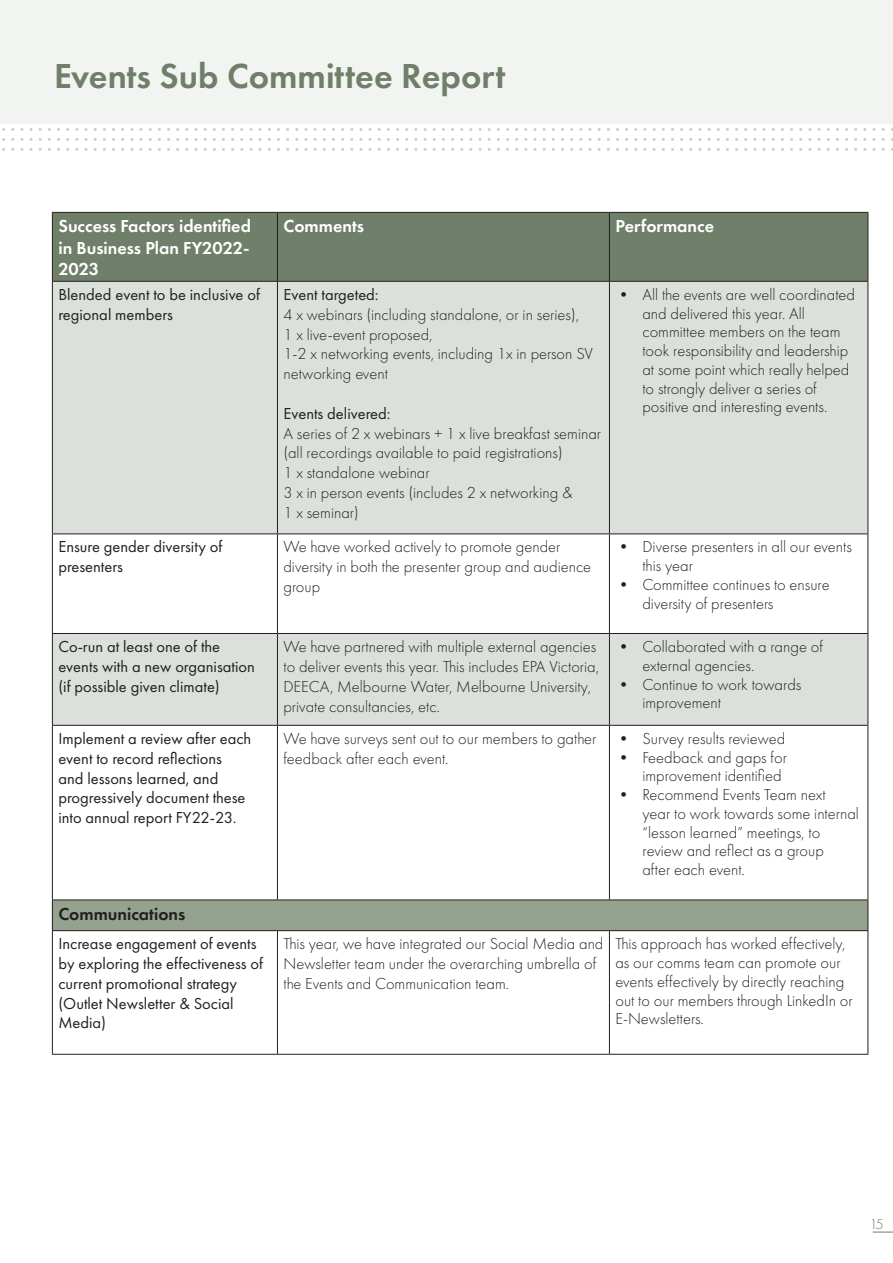
<style>
.page{position:relative;width:893px;height:1263px;background:#fff}
.page>*{position:absolute;margin:0;border:0;box-sizing:border-box;transform-origin:0 0}
.t1{font:600 36px "Futura PT";color:#707f69}
.t2{font:600 18px/21.6px "Futura PT";color:#fff;text-align:justify}
.t3{font:600 18px "Futura PT";color:#231f20}
.t4{font:300 16.5px/18.8px "Futura PT";color:#231f20}
.t5{font:16.5px/19.8px "Futura PT";color:#231f20}
.t6{font:300 15px "Futura PT";color:#707f69}
</style>
<div class="page">
<svg style="left:873px;top:1232px;width:20px;height:1px"></svg>
<div style="left:53px;top:213px;width:815px;height:68px;background:#707f69"></div>
<svg style="left:53px;top:282px;width:815px;height:443px;fill:#dbe1da"></svg>
<div style="left:52px;top:900px;width:816px;height:31px;background:#94a28f"></div>
<hr style="left:52px;top:212px;width:225px;height:1px;background:#231f20">
<hr style="left:52px;top:213px;width:1px;height:68px;background:#231f20">
<hr style="left:277px;top:212px;width:332px;height:1px;background:#231f20">
<hr style="left:277px;top:213px;width:1px;height:68px;background:#231f20">
<hr style="left:609px;top:212px;width:259px;height:1px;background:#231f20">
<hr style="left:609px;top:213px;width:1px;height:68px;background:#231f20">
<hr style="left:868px;top:213px;width:1px;height:68px;background:#231f20">
<hr style="left:52px;top:281px;width:225px;height:1px;background:#231f20">
<hr style="left:52px;top:282px;width:1px;height:251px;background:#231f20">
<hr style="left:277px;top:281px;width:332px;height:1px;background:#231f20">
<hr style="left:277px;top:282px;width:1px;height:251px;background:#231f20">
<hr style="left:609px;top:281px;width:259px;height:1px;background:#231f20">
<hr style="left:609px;top:282px;width:1px;height:251px;background:#231f20">
<hr style="left:868px;top:282px;width:1px;height:251px;background:#231f20">
<hr style="left:52px;top:533px;width:225px;height:1px;background:#231f20">
<hr style="left:52px;top:534px;width:1px;height:99px;background:#231f20">
<hr style="left:277px;top:533px;width:332px;height:1px;background:#231f20">
<hr style="left:277px;top:534px;width:1px;height:99px;background:#231f20">
<hr style="left:609px;top:533px;width:259px;height:1px;background:#231f20">
<hr style="left:609px;top:534px;width:1px;height:99px;background:#231f20">
<hr style="left:868px;top:534px;width:1px;height:99px;background:#231f20">
<hr style="left:52px;top:633px;width:225px;height:1px;background:#231f20">
<hr style="left:52px;top:634px;width:1px;height:91px;background:#231f20">
<hr style="left:277px;top:633px;width:332px;height:1px;background:#231f20">
<hr style="left:277px;top:634px;width:1px;height:91px;background:#231f20">
<hr style="left:609px;top:633px;width:259px;height:1px;background:#231f20">
<hr style="left:609px;top:634px;width:1px;height:91px;background:#231f20">
<hr style="left:868px;top:634px;width:1px;height:91px;background:#231f20">
<hr style="left:52px;top:725px;width:225px;height:1px;background:#231f20">
<hr style="left:52px;top:726px;width:1px;height:173px;background:#231f20">
<hr style="left:277px;top:725px;width:332px;height:1px;background:#231f20">
<hr style="left:277px;top:726px;width:1px;height:173px;background:#231f20">
<hr style="left:609px;top:725px;width:259px;height:1px;background:#231f20">
<hr style="left:609px;top:726px;width:1px;height:173px;background:#231f20">
<hr style="left:868px;top:726px;width:1px;height:173px;background:#231f20">
<hr style="left:52px;top:899px;width:225px;height:1px;background:#231f20">
<hr style="left:52px;top:900px;width:1px;height:30px;background:#231f20">
<hr style="left:277px;top:899px;width:332px;height:1px;background:#231f20">
<hr style="left:609px;top:899px;width:259px;height:1px;background:#231f20">
<hr style="left:868px;top:900px;width:1px;height:30px;background:#231f20">
<hr style="left:52px;top:930px;width:225px;height:1px;background:#231f20">
<hr style="left:52px;top:931px;width:1px;height:123px;background:#231f20">
<hr style="left:277px;top:930px;width:332px;height:1px;background:#231f20">
<hr style="left:277px;top:931px;width:1px;height:123px;background:#231f20">
<hr style="left:609px;top:930px;width:259px;height:1px;background:#231f20">
<hr style="left:609px;top:931px;width:1px;height:123px;background:#231f20">
<hr style="left:868px;top:931px;width:1px;height:123px;background:#231f20">
<hr style="left:52px;top:1054px;width:225px;height:1px;background:#231f20">
<hr style="left:277px;top:1054px;width:332px;height:1px;background:#231f20">
<hr style="left:609px;top:1054px;width:259px;height:1px;background:#231f20">
<svg style="left:2px;top:128px;width:891px;height:3px"></svg>
<svg style="left:2px;top:138px;width:891px;height:3px"></svg>
<svg style="left:2px;top:148px;width:891px;height:3px"></svg>
<div style="left:0;top:0;width:893px;height:124px;background:#f2f4f1"></div>
<p class="t1" style="left:54px;top:53px;width:453px">Events Sub Committee Report</p>
<p class="t2" style="left:58px;top:215px;width:194px">Success Factors identified in Business Plan FY2022- 2023</p>
<p class="t2" style="left:283px;top:215px;width:82px">Comments</p>
<p class="t2" style="left:615px;top:215px;width:100px">Performance</p>
<p class="t5" style="left:58px;top:284px;width:203px">Blended event to be inclusive of regional members</p>
<p class="t5" style="left:283px;top:284px;width:97px">Event targeted:</p>
<p class="t4" style="left:642px;top:285px;width:214px;text-indent:-27px">• All the events are well coordinated and delivered this year. All committee members on the team took responsibility and leadership at some point which really helped to strongly deliver a series of positive and interesting events.</p>
<p class="t4" style="left:283px;top:305px;width:297px">4 x webinars (including standalone, or in series),</p>
<p class="t4" style="left:283px;top:325px;width:151px">1 x live-event proposed,</p>
<p class="t4" style="left:283px;top:344px;width:311px;line-height:19.8px">1-2 x networking events, including 1x in person SV networking event</p>
<p class="t5" style="left:283px;top:403px;width:109px">Events delivered:</p>
<p class="t4" style="left:283px;top:423px;width:319px;line-height:19.8px">A series of 2 x webinars + 1 x live breakfast seminar (all recordings available to paid registrations)</p>
<p class="t4" style="left:283px;top:463px;width:148px">1 x standalone webinar</p>
<p class="t4" style="left:283px;top:483px;width:290px;line-height:19.8px">3 x in person events (includes 2 x networking &amp;<br>1 x seminar)</p>
<p class="t5" style="left:58px;top:537px;width:166px">Ensure gender diversity of presenters</p>
<p class="t4" style="left:283px;top:537px;width:309px;line-height:19.8px">We have worked actively to promote gender diversity in both the presenter group and audience group</p>
<p class="t4" style="left:642px;top:538px;width:211px;text-indent:-27px">• Diverse presenters in all our events this year</p>
<p class="t4" style="left:642px;top:575px;width:189px;text-indent:-27px">• Committee continues to ensure diversity of presenters</p>
<p class="t5" style="left:58px;top:637px;width:198px">Co-run at least one of the events with a new organisation (if possible given climate)</p>
<p class="t4" style="left:283px;top:637px;width:317px;line-height:19.8px">We have partnered with multiple external agencies to deliver events this year. This includes EPA Victoria, DEECA, Melbourne Water, Melbourne University, private consultancies, etc.</p>
<p class="t4" style="left:642px;top:637px;width:182px;text-indent:-27px">• Collaborated with a range of external agencies.</p>
<p class="t4" style="left:642px;top:675px;width:160px;text-indent:-27px">• Continue to work towards improvement</p>
<p class="t5" style="left:58px;top:728px;width:194px">Implement a review after each event to record reflections<br>and lessons learned, and progressively document these into annual report FY22-23.</p>
<p class="t4" style="left:283px;top:729px;width:314px;line-height:19.8px">We have surveys sent out to our members to gather feedback after each event.</p>
<p class="t4" style="left:615px;top:729px;width:171px">• Survey results reviewed</p>
<p class="t4" style="left:642px;top:748px;width:146px;text-indent:-27px">• Feedback and gaps for improvement identified</p>
<p class="t4" style="left:642px;top:785px;width:218px;text-indent:-27px">• Recommend Events Team next<br>year to work towards some internal “lesson learned” meetings, to review and reflect as a group<br>after each event.</p>
<p class="t3" style="left:58px;top:902px;width:129px">Communications</p>
<p class="t5" style="left:58px;top:934px;width:206px">Increase engagement of events by exploring the effectiveness of current promotional strategy</p>
<p class="t5" style="left:58px;top:993px;width:177px">(Outlet Newsletter &amp; Social<br>Media)</p>
<p class="t4" style="left:283px;top:934px;width:322px;line-height:19.8px">This year, we have integrated our Social Media and<br>Newsletter team under the overarching umbrella of the Events and Communication team.</p>
<p class="t4" style="left:615px;top:934px;width:239px">This approach has worked effectively, as our comms team can promote our events effectively by directly reaching out to our members through LinkedIn or E-Newsletters.</p>
<p class="t6" style="left:869px;top:1215px;width:16px">15</p>
</div>
